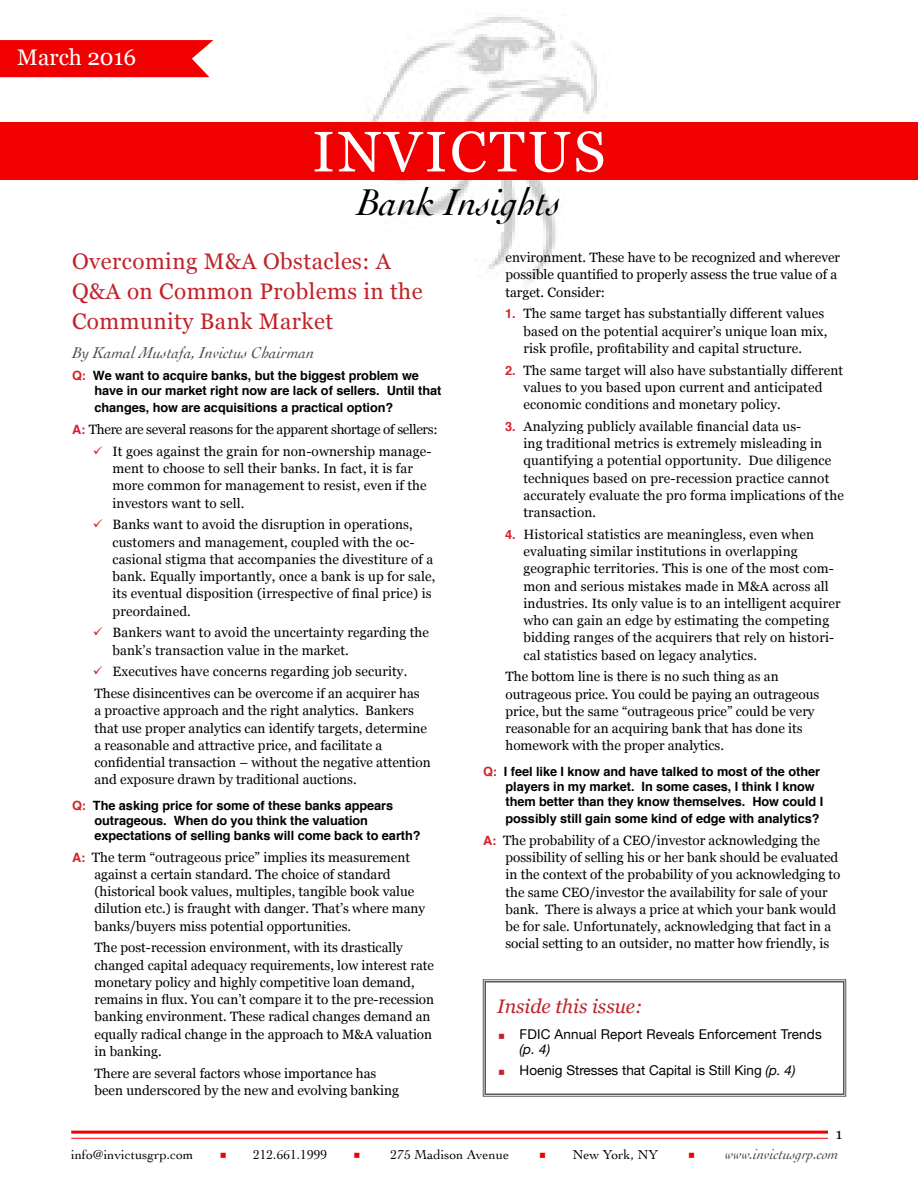
<style>
.page{position:relative;width:918px;height:1188px;background:#fff}
.page>*{position:absolute;margin:0;border:0;box-sizing:border-box;transform-origin:0 0}
.t1{font:57px "Georgia";letter-spacing:.05em;color:#fff}
.t2{font:italic 39px "Cochin";color:#000}
.t3{font:22.5px/30px "Georgia";letter-spacing:.02em;color:#c1232a}
.t4{font:22.5px "Georgia";color:#fff}
.t5{font:italic 19.5px "Georgia";color:#c1232a}
.t6{font:italic 16.5px "Cochin";color:#4d4d4f}
.t7{font:italic 15px "Cochin";color:#4d4d4f}
.t8{font:15px "Georgia";color:#000}
.t9{font:13.5px/17.2px "Georgia";color:#000}
.t10{font:13.5px/21.8px "Georgia";letter-spacing:-.02em;color:#000}
.t11{font:13.5px/21px "Helvetica Neue";color:#000}
.t12{font:13.5px "Cochin";color:#000}
.t13{font:700 12.75px/15px "Helvetica";letter-spacing:-.005em;color:#000}
.s1{color:#d2232a}
.s2{font-family:"Helvetica";font-weight:700;font-size:12.75px;color:#d2232a}
.s3{font-style:italic}
</style>
<div class="page">
<img style="left:370px;top:17px;width:227px;height:269px">
<div style="left:0;top:122px;width:918px;height:58px;background:#f00000"></div>
<hr style="left:358px;top:149px;width:202px;height:2px;background:#f50000">
<hr style="left:71px;top:1138px;width:757px;height:1px;background:#f70000">
<hr style="left:71px;top:1131px;width:757px;height:3px;background:#f00000">
<svg style="left:0;top:40px;width:213px;height:37px;background:#f00e0e"></svg>
<svg style="left:483px;top:979px;width:363px;height:118px"></svg>
<h3 class="t4" style="left:17px;top:41px;width:120px">March 2016</h3>
<h1 class="t1" style="left:312px;top:110px;width:295px">INVICTUS</h1>
<h2 class="t2" style="left:357px;top:176px;width:206px">Bank Insights</h2>
<h3 class="t3" style="left:72px;top:245px;width:352px">Overcoming M&amp;A Obstacles: A<br>Q&amp;A on Common Problems in the<br>Community Bank Market</h3>
<p class="t6" style="left:72px;top:341px;width:244px">By Kamal Mustafa, Invictus Chairman</p>
<p class="t13" style="left:95px;top:368px;width:348px;text-indent:-23px"><span class="s1">Q:</span> We want to acquire banks, but the biggest problem we have in our market right now are lack of sellers. Until that</p>
<p class="t13" style="left:95px;top:400px;width:300px">changes, how are acquisitions a practical option?</p>
<p class="t10" style="left:112px;top:418px;width:327px;text-indent:-40px"><span class="s2">A:</span> There are several reasons for the apparent shortage of sellers:<br>It goes against the grain for non-ownership manage-</p>
<p class="t9" style="left:112px;top:459px;width:316px">ment to choose to sell their banks. In fact, it is far more common for management to resist, even if the investors want to sell.</p>
<p class="t9" style="left:112px;top:515px;width:324px">Banks want to avoid the disruption in operations, customers and management, coupled with the oc&shy;casional stigma that accompanies the divestiture of a bank. Equally importantly, once a bank is up for sale, its eventual disposition (irrespective of final price) is preordained.</p>
<p class="t9" style="left:112px;top:623px;width:318px">Bankers want to avoid the uncertainty regarding the bank’s transaction value in the market.</p>
<p class="t9" style="left:95px;top:660px;width:327px;line-height:21.8px;text-align:center">Executives have concerns regarding job security.<br>These disincentives can be overcome if an acquirer has</p>
<p class="t9" style="left:95px;top:701px;width:338px">a proactive approach and the right analytics. Bankers that use proper analytics can identify targets, determine a reasonable and attractive price, and facilitate a confidential transaction – without the negative attention and exposure drawn by traditional auctions.</p>
<p class="t13" style="left:95px;top:798px;width:328px;text-indent:-23px"><span class="s1">Q:</span> The asking price for some of these banks appears outrageous. When do you think the valuation expectations of selling banks will come back to earth?</p>
<p class="t9" style="left:95px;top:848px;width:332px;text-indent:-23px"><span class="s2">A:</span> The term “outrageous price” implies its measurement against a certain standard. The choice of standard (historical book values, multiples, tangible book value dilution etc.) is fraught with danger. That’s where many banks/buyers miss potential opportunities.</p>
<p class="t9" style="left:95px;top:938px;width:341px">The post-recession environment, with its drastically changed capital adequacy requirements, low interest rate monetary policy and highly competitive loan demand, remains in flux. You can’t compare it to the pre-recession banking environment. These radical changes demand an equally radical change in the approach to M&amp;A valuation in banking.</p>
<p class="t9" style="left:95px;top:1064px;width:306px">There are several factors whose importance has been underscored by the new and evolving banking</p>
<p class="t9" style="left:506px;top:248px;width:336px">environment. These have to be recognized and wherever possible quantified to properly assess the true value of a target. Consider:</p>
<p class="t9" style="left:524px;top:305px;width:306px;text-indent:-18px"><span class="s2">1.</span> The same target has substantially different values based on the potential acquirer’s unique loan mix, risk profile, profitability and capital structure.</p>
<p class="t9" style="left:524px;top:361px;width:321px;text-indent:-18px"><span class="s2">2.</span> The same target will also have substantially different values to you based upon current and anticipated economic conditions and monetary policy.</p>
<p class="t9" style="left:524px;top:417px;width:322px;text-indent:-18px"><span class="s2">3.</span> Analyzing publicly available financial data us-<br>ing traditional metrics is extremely misleading in quantifying a potential opportunity. Due diligence techniques based on pre-recession practice cannot accurately evaluate the pro forma implications of the transaction.</p>
<p class="t9" style="left:524px;top:525px;width:319px;text-indent:-18px"><span class="s2">4.</span> Historical statistics are meaningless, even when evaluating similar institutions in overlapping geographic territories. This is one of the most com&shy;mon and serious mistakes made in M&amp;A across all industries. Its only value is to an intelligent acquirer who can gain an edge by estimating the competing bidding ranges of the acquirers that rely on histori&shy;cal statistics based on legacy analytics.</p>
<p class="t9" style="left:506px;top:668px;width:315px">The bottom line is there is no such thing as an outrageous price. You could be paying an outrageous price, but the same “outrageous price” could be very reasonable for an acquiring bank that has done its homework with the proper analytics.</p>
<p class="t13" style="left:506px;top:764px;width:319px;text-indent:-23px"><span class="s1">Q:</span> I feel like I know and have talked to most of the other players in my market. In some cases, I think I know them better than they know themselves. How could I</p>
<p class="t13" style="left:506px;top:811px;width:316px">possibly still gain some kind of edge with analytics?</p>
<p class="t9" style="left:505px;top:831px;width:336px;text-indent:-22px"><span class="s2">A:</span> The probability of a CEO/investor acknowledging the possibility of selling his or her bank should be evaluated in the context of the probability of you acknowledging to the same CEO/investor the availability for sale of your bank. There is always a price at which your bank would be for sale. Unfortunately, acknowledging that fact in a social setting to an outsider, no matter how friendly, is</p>
<h3 class="t5" style="left:497px;top:992px;width:147px">Inside this issue:</h3>
<p class="t11" style="left:520px;top:1024px;width:304px">FDIC Annual Report Reveals Enforcement Trends</p>
<p class="t11" style="left:520px;top:1039px;width:278px"><span class="s3">(p. 4)<br></span>Hoenig Stresses that Capital is Still King <span class="s3">(p. 4)</span></p>
<p class="t8" style="left:836px;top:1123px;width:8px">1</p>
<p class="t12" style="left:71px;top:1146px;width:124px">info@invictusgrp.com</p>
<p class="t12" style="left:253px;top:1146px;width:76px">212.661.1999</p>
<p class="t12" style="left:391px;top:1146px;width:120px">275 Madison Avenue</p>
<p class="t12" style="left:572px;top:1146px;width:87px">New York, NY</p>
<p class="t7" style="left:725px;top:1144px;width:115px">www.invictusgrp.com</p>
</div>
